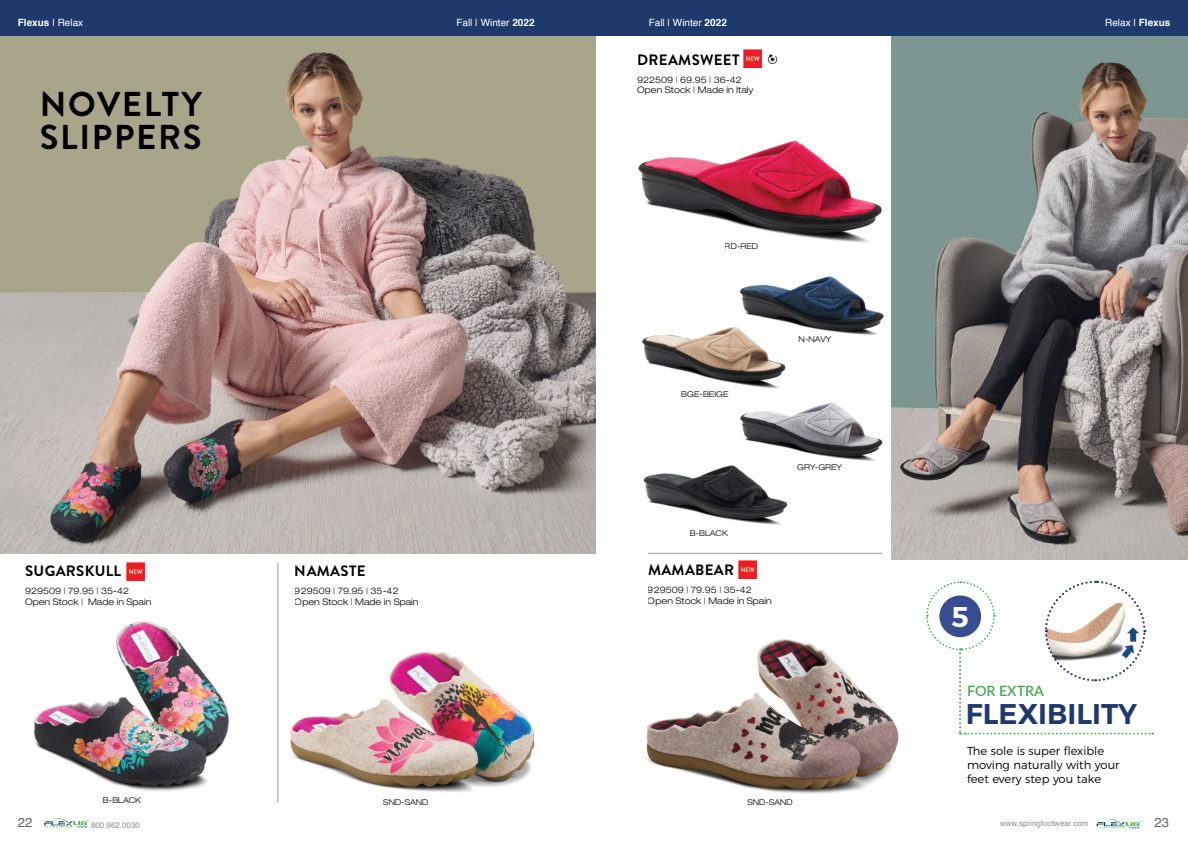
<style>
.page{position:relative;width:1188px;height:846px;background:#fff}
.page>*{position:absolute;margin:0;border:0;box-sizing:border-box;transform-origin:0 0}
.t1{font:700 34.5px/32.6px "Brandon Grotesque";letter-spacing:.05em;color:#000}
.t2{font:600 28.5px "Montserrat";color:#1f396c}
.t3{font:600 28.5px "Montserrat";color:#fff}
.t4{font:700 15px "Brandon Grotesque";letter-spacing:.02em;color:#000}
.t5{font:600 14.3px "Lato";color:#41ad49}
.t6{font:13px "Helvetica";color:#5d6166}
.t7{font:300 11.6px/13.9px "Montserrat";color:#000}
.t8{font:10px "Helvetica";color:#fff}
.t9{font:700 10px "Helvetica";color:#fff}
.t10{font:300 expanded 9px/10.8px "Helvetica Neue LT Pro";color:#000}
.t11{font:300 expanded 8px "Helvetica Neue LT Pro";color:#000}
.t12{font:8px "Helvetica";color:#8e9092}
.s1{font-weight:400}
.s2{font-weight:700}
</style>
<div class="page">
<svg style="left:1097px;top:819px;width:44px;height:10px"></svg>
<svg style="left:44px;top:818px;width:44px;height:10px"></svg>
<hr style="left:278px;top:562px;width:1px;height:240px;background:#939598">
<hr style="left:16px;top:553px;width:253px;height:1px;background:#939598">
<hr style="left:648px;top:553px;width:253px;height:1px;background:#939598">
<hr style="left:287px;top:553px;width:253px;height:1px;background:#939598">
<div style="left:882px;top:36px;width:14px;height:529px;background:#fff"></div>
<img style="left:34px;top:621px;width:195px;height:171px">
<img style="left:126px;top:563px;width:18px;height:18px">
<img style="left:0;top:36px;width:596px;height:517px">
<img style="left:290px;top:651px;width:245px;height:141px">
<img style="left:791px;top:276px;width:75px;height:33px">
<img style="left:744px;top:50px;width:18px;height:18px">
<img style="left:767px;top:54px;width:11px;height:11px">
<img style="left:638px;top:140px;width:244px;height:103px">
<img style="left:638px;top:235px;width:153px;height:136px">
<img style="left:734px;top:309px;width:150px;height:152px">
<img style="left:643px;top:371px;width:150px;height:154px">
<img style="left:891px;top:36px;width:297px;height:523px">
<img style="left:646px;top:639px;width:253px;height:155px">
<img style="left:739px;top:560px;width:18px;height:18px">
<svg style="left:926px;top:580px;width:227px;height:155px"></svg>
<div style="left:594px;top:0;width:594px;height:36px;background:#1f396c"></div>
<div style="left:0;top:0;width:594px;height:36px;background:#1f396c"></div>
<p class="t9" style="left:18px;top:15px;width:67px">Flexus <span class="s1">| Relax</span></p>
<p class="t8" style="left:456px;top:15px;width:80px">Fall | Winter <span class="s2">2022</span></p>
<p class="t8" style="left:649px;top:15px;width:80px">Fall | Winter <span class="s2">2022</span></p>
<p class="t8" style="left:1105px;top:15px;width:67px">Relax | <span class="s2">Flexus</span></p>
<h1 class="t1" style="left:40px;top:89px;width:164px">NOVELTY<br>SLIPPERS</h1>
<h3 class="t4" style="left:25px;top:560px;width:97px">SUGARSKULL</h3>
<p class="t10" style="left:25px;top:585px;width:128px">929509 | 79.95 | 35-42<br>Open Stock | Made in Spain</p>
<p class="t11" style="left:103px;top:796px;width:40px">B-BLACK</p>
<h3 class="t4" style="left:295px;top:560px;width:72px">NAMASTE</h3>
<p class="t10" style="left:295px;top:585px;width:125px">929509 | 79.95 | 35-42<br>Open Stock | Made in Spain</p>
<p class="t11" style="left:383px;top:797px;width:47px">SND-SAND</p>
<h3 class="t4" style="left:637px;top:49px;width:104px">DREAMSWEET</h3>
<p class="t10" style="left:637px;top:74px;width:118px">922509 | 69.95 | 36-42<br>Open Stock | Made in Italy</p>
<p class="t11" style="left:725px;top:241px;width:35px">RD-RED</p>
<p class="t11" style="left:681px;top:389px;width:49px">BGE-BEIGE</p>
<p class="t11" style="left:799px;top:335px;width:34px">N-NAVY</p>
<p class="t11" style="left:690px;top:528px;width:40px">B-BLACK</p>
<h3 class="t4" style="left:648px;top:560px;width:88px">MAMABEAR</h3>
<p class="t10" style="left:648px;top:585px;width:125px">929509 | 79.95 | 35-42<br>Open Stock | Made in Spain</p>
<p class="t11" style="left:797px;top:462px;width:46px">GRY-GREY</p>
<p class="t11" style="left:748px;top:797px;width:47px">SND-SAND</p>
<h2 class="t3" style="left:952px;top:594px;width:19px">5</h2>
<h3 class="t5" style="left:967px;top:680px;width:78px">FOR EXTRA</h3>
<h2 class="t2" style="left:966px;top:691px;width:173px">FLEXIBILITY</h2>
<p class="t7" style="left:967px;top:743px;width:154px">The sole is super flexible moving naturally with your feet every step you take</p>
<h3 class="t6" style="left:18px;top:812px;width:16px">22</h3>
<p class="t12" style="left:91px;top:819px;width:50px">800.962.0030</p>
<p class="t12" style="left:1000px;top:817px;width:90px">www.springfootwear.com</p>
<h3 class="t6" style="left:1155px;top:812px;width:16px">23</h3>
</div>
